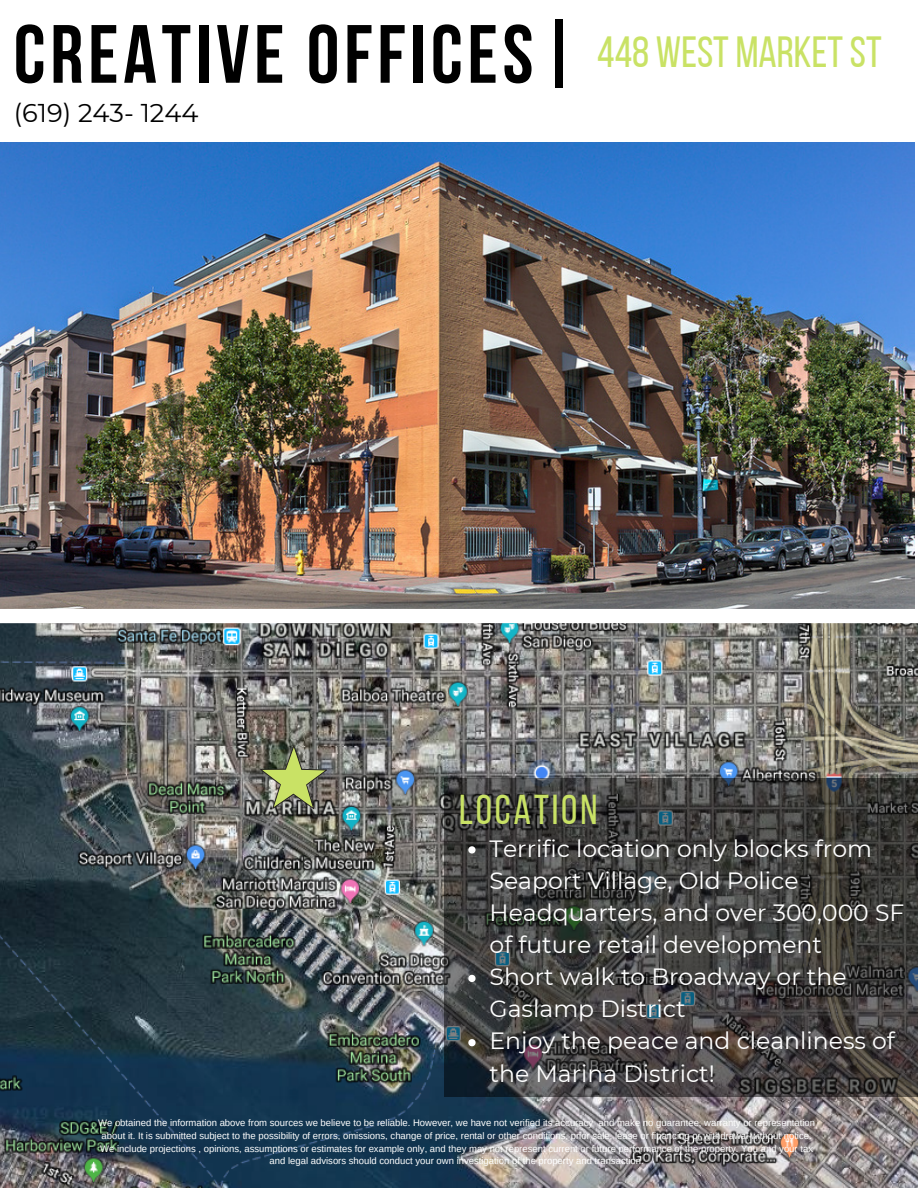
<style>
.page{position:relative;width:918px;height:1188px;background:#fff}
.page>*{position:absolute;margin:0;border:0;box-sizing:border-box;transform-origin:0 0}
.t1{font:700 82.35px "Bebas Neue";letter-spacing:.06em;color:#000}
.t2{font:43.5px "Bebas Neue";color:#c9e265}
.t3{font:41.7px "Bebas Neue";letter-spacing:.07em;color:#c9e265}
.t4{font:25.65px "Montserrat";color:#000}
.t5{font:23.55px/32.1px "Montserrat";color:#fff}
.t6{font:9.45px/12.9px "Arimo";color:#fff;text-align:center}
</style>
<div class="page">
<img style="left:0;top:142px;width:915px;height:467px">
<img style="left:0;top:623px;width:918px;height:565px">
<svg style="left:260px;top:745px;width:67px;height:64px;background:#848c62"></svg>
<svg style="left:444px;top:778px;width:474px;height:319px;background:#3f3e3d"></svg>
<svg style="left:468px;top:846px;width:8px;height:8px"></svg>
<svg style="left:468px;top:975px;width:8px;height:7px"></svg>
<svg style="left:468px;top:1039px;width:8px;height:7px"></svg>
<p class="t1" style="left:14px;top:21px;width:567px">CREATIVE OFFICES|</p>
<p class="t4" style="left:14px;top:97px;width:186px">(619) 243- 1244</p>
<p class="t2" style="left:597px;top:34px;width:286px">448 WEST MARKETST</p>
<p class="t3" style="left:459px;top:792px;width:140px">LOCATION</p>
<p class="t5" style="left:490px;top:832px;width:416px">Terrific location only blocks from<br>Seaport Village, Old Police<br>Headquarters, and over 300,000 SF of future retail development</p>
<p class="t5" style="left:490px;top:961px;width:359px">Short walk to Broadway or the<br>Gaslamp District</p>
<p class="t5" style="left:490px;top:1025px;width:407px">Enjoy the peace and cleanliness of the Marina District!</p>
<p class="t6" style="left:98px;top:1116px;width:719px">We obtained the information above from sources we believe to be reliable. However, we have not verified its accuracy and make no guarantee, warranty or representation about it. It is submitted subject to the possibility of errors, omissions, change of price, rental or other conditions, prior sale, lease or financing or withdrawal without notice.<br>We include projections , opinions, assumptions or estimates for example only, and they may not represent current or future performance of the property. You and your tax and legal advisors should conduct your own investigation of the property and transaction.</p>
</div>
